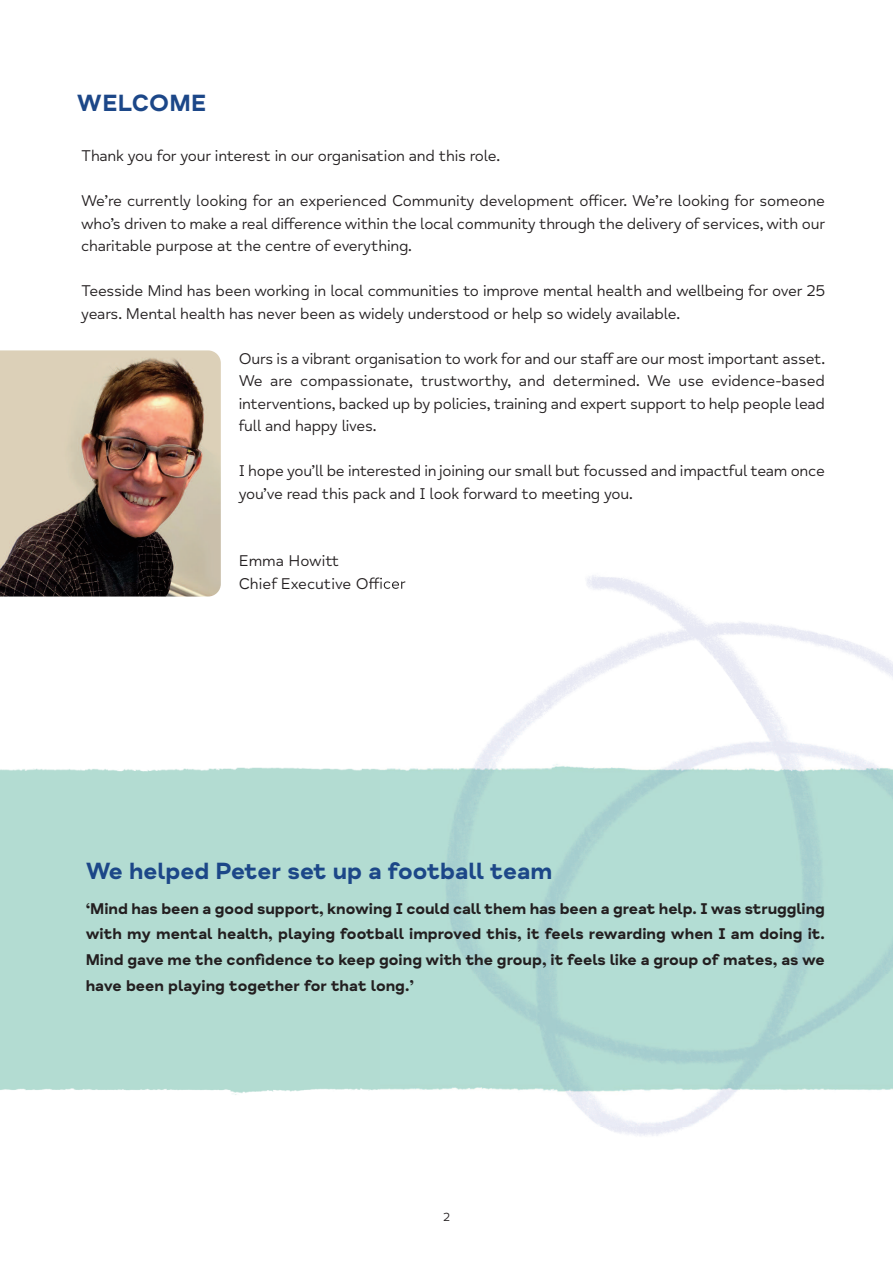
<style>
.page{position:relative;width:893px;height:1263px;background:#fff}
.page>*{position:absolute;margin:0;border:0;box-sizing:border-box;transform-origin:0 0}
.t1{font:700 24px "Mind Meridian";color:#1c4788}
.t2{font:15.9px/22.5px "Mind Meridian";letter-spacing:-.015em;color:#231f20}
.t3{font:700 15.9px/25.8px "Mind Meridian";color:#231f20;text-align:justify}
.t4{font:12px "Mind Meridian";color:#231f20}
</style>
<div class="page">
<img style="left:0;top:350px;width:221px;height:246px">
<img style="left:381px;top:575px;width:512px;height:561px">
<svg style="left:381px;top:577px;width:1px;height:12px"></svg>
<h1 class="t1" style="left:77px;top:94px;width:131px">WELCOME</h1>
<p class="t2" style="left:81px;top:146px;width:420px">Thank you for your interest in our organisation and this role.</p>
<p class="t2" style="left:81px;top:191px;width:745px;text-align:justify">We’re currently looking for an experienced Community development officer. We’re looking for someone who’s driven to make a real difference within the local community through the delivery of services, with our charitable purpose at the centre of everything.</p>
<p class="t2" style="left:81px;top:281px;width:745px">Teesside Mind has been working in local communities to improve mental health and wellbeing for over 25 years. Mental health has never been as widely understood or help so widely available.</p>
<p class="t2" style="left:239px;top:349px;width:588px;text-align:justify">Ours is a vibrant organisation to work for and our staffare our most important asset.<br>We are compassionate, trustworthy, and determined. We use evidence-based interventions, backed up by policies, training and expert support to help people lead full and happy lives.</p>
<p class="t2" style="left:239px;top:461px;width:588px">I hope you’ll be interested in joining our small but focussed and impactful team once you’ve read this pack and I look forward to meeting you.</p>
<p class="t2" style="left:239px;top:551px;width:168px">Emma Howitt<br>Chief Executive Officer</p>
<h1 class="t1" style="left:86px;top:862px;width:468px">We helped Peter set up a football team</h1>
<p class="t3" style="left:86px;top:897px;width:741px">‘Mind has been a good support, knowing I could call them has been a great help. I was struggling with my mental health, playing football improved this, it feels rewarding when I am doing it.<br>Mind gave me the confidence to keep going with the group, it feels like a group of mates, as we have been playing together for that long.’</p>
<p class="t4" style="left:443px;top:1212px;width:9px">2</p>
</div>
